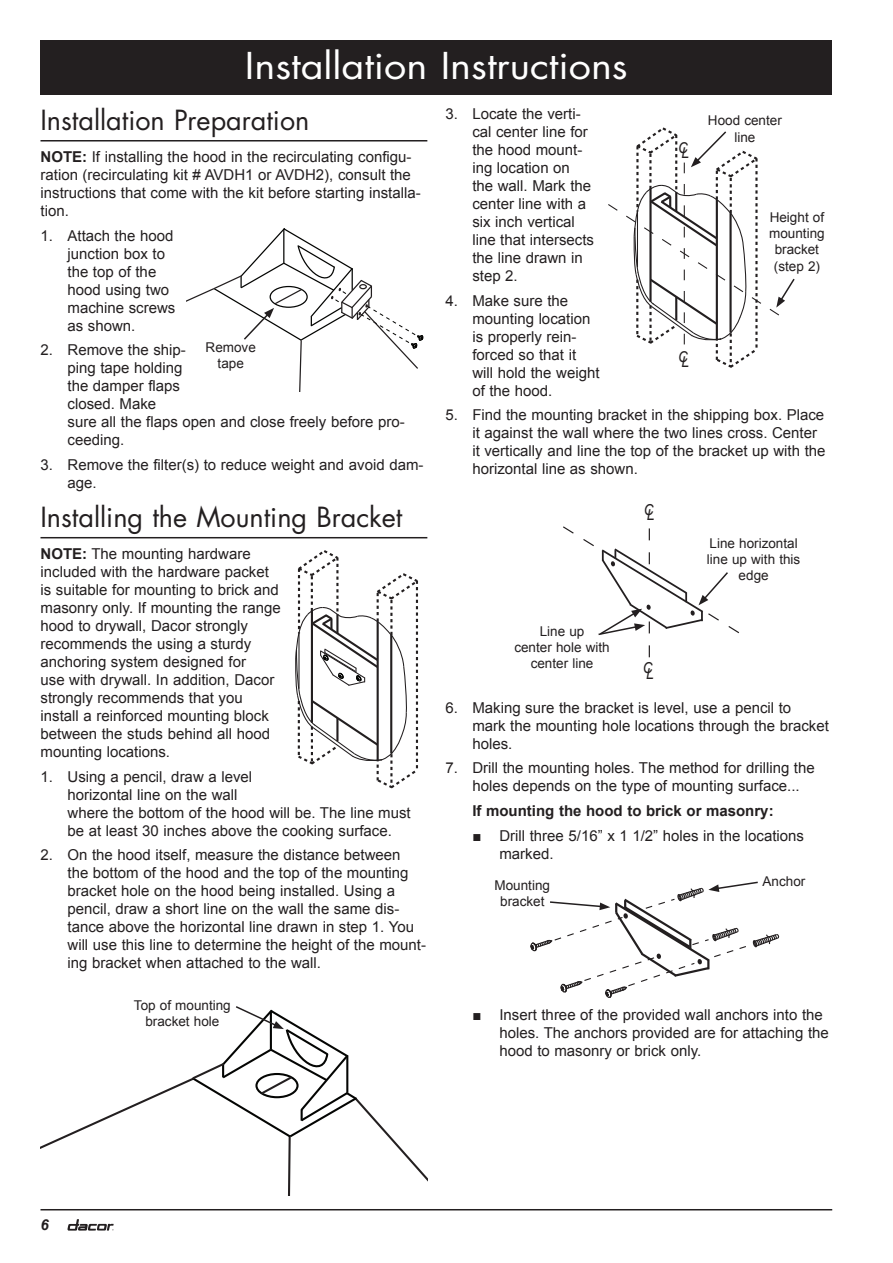
<style>
.page{position:relative;width:893px;height:1263px;background:#fff}
.page>*{position:absolute;margin:0;border:0;box-sizing:border-box;transform-origin:0 0}
.Heading_1__Non_TOC{font:36px "Futura Std";color:#fff;scale:1.1 1}
.Heading_2{font:27px "Futura Std";color:#231f20}
.Body{font:15px/18px "Arial";color:#231f20}
.Body_-_Indent{font:700 15px "Arial";color:#231f20}
.t1{font:italic 15px "Arial";color:#231f20;scale:.9 1}
.t2{font:italic 700 15px "Arial";color:#231f20}
.t3{font:italic 14.85px "Arial";color:#231f20;scale:.9 1}
.Legend_-_Center_9{font:13.5px/16.2px "Arial";color:#231f20;text-align:center}
.s1{font-weight:700}
</style>
<div class="page">
<svg style="left:68px;top:1219px;width:46px;height:11px"></svg>
<hr style="left:40px;top:1209px;width:792px;height:1px;background:#231f20">
<hr style="left:40px;top:140px;width:387px;height:1px;background:#231f20">
<hr style="left:40px;top:537px;width:387px;height:1px;background:#231f20">
<div style="left:40px;top:40px;width:792px;height:54px;background:#231f20"></div>
<svg style="left:608px;top:127px;width:187px;height:241px"></svg>
<svg style="left:563px;top:526px;width:176px;height:132px"></svg>
<svg style="left:530px;top:881px;width:249px;height:117px"></svg>
<svg style="left:295px;top:550px;width:123px;height:239px"></svg>
<svg style="left:40px;top:1006px;width:387px;height:189px"></svg>
<svg style="left:187px;top:228px;width:237px;height:164px"></svg>
<p class="Heading_1__Non_TOC" style="left:245px;top:43px;width:349px">Installation Instructions</p>
<p class="Heading_2" style="left:40px;top:103px;width:270px">Installation Preparation</p>
<p class="Body" style="left:40px;top:148px;width:382px"><span class="s1">NOTE:</span> If installing the hood in the recirculating configu&shy;ration (recirculating kit # AVDH1 or AVDH2), consult the instructions that come with the kit before starting installa&shy;tion.</p>
<p class="Body" style="left:68px;top:226px;width:109px;text-indent:-27px">1. Attach the hood junction box to the top of the hood using two machine screws as shown.</p>
<p class="Body" style="left:68px;top:341px;width:339px;text-indent:-27px">2. Remove the ship-<br>ping tape holding<br>the damper flaps<br>closed. Make<br>sure all the flaps open and close freely before pro&shy;ceeding.</p>
<p class="Body" style="left:68px;top:456px;width:358px;text-indent:-27px">3. Remove the filter(s) to reduce weight and avoid dam&shy;age.</p>
<p class="Heading_2" style="left:40px;top:500px;width:363px">Installing the Mounting Bracket</p>
<p class="Body" style="left:40px;top:545px;width:242px"><span class="s1">NOTE:</span> The mounting hardware included with the hardware packet is suitable for mounting to brick and masonry only. If mounting the range hood to drywall, Dacor strongly recommends the using a sturdy anchoring system designed for<br>use with drywall. In addition, Dacor strongly recommends that you install a reinforced mounting block between the studs behind all hood mounting locations.</p>
<p class="Body" style="left:68px;top:767px;width:345px;text-indent:-27px">1. Using a pencil, draw a level<br>horizontal line on the wall<br>where the bottom of the hood will be. The line must be at least 30 inches above the cooking surface.</p>
<p class="Body" style="left:68px;top:846px;width:360px;text-indent:-27px">2. On the hood itself, measure the distance between<br>the bottom of the hood and the top of the mounting bracket hole on the hood being installed. Using a pencil, draw a short line on the wall the same dis&shy;tance above the horizontal line drawn in step 1. You will use this line to determine the height of the mount&shy;ing bracket when attached to the wall.</p>
<p class="Legend_-_Center_9" style="left:206px;top:339px;width:52px">Remove tape</p>
<p class="Legend_-_Center_9" style="left:134px;top:997px;width:98px">Top of mounting bracket hole</p>
<p class="Body" style="left:472px;top:105px;width:123px;text-indent:-27px">3. Locate the verti&shy;cal center line for the hood mount&shy;ing location on the wall. Mark the center line with a six inch vertical line that intersects the line drawn in step 2.</p>
<p class="Body" style="left:472px;top:292px;width:129px;text-indent:-27px">4. Make sure the mounting location is properly rein&shy;forced so that it will hold the weight of the hood.</p>
<p class="Body" style="left:472px;top:406px;width:355px;text-indent:-27px">5. Find the mounting bracket in the shipping box. Place it against the wall where the two lines cross. Center it vertically and line the top of the bracket up with the horizontal line as shown.</p>
<p class="Legend_-_Center_9" style="left:708px;top:113px;width:75px">Hood center line</p>
<p class="t3" style="left:678px;top:141px;width:13px">CL</p>
<p class="Legend_-_Center_9" style="left:769px;top:209px;width:57px">Height of mounting bracket (step 2)</p>
<p class="t3" style="left:678px;top:350px;width:13px">CL</p>
<p class="t1" style="left:644px;top:503px;width:13px">CL</p>
<p class="Legend_-_Center_9" style="left:514px;top:623px;width:97px">Line up<br>center hole with center line</p>
<p class="t1" style="left:643px;top:661px;width:13px">CL</p>
<p class="Legend_-_Center_9" style="left:707px;top:535px;width:95px">Line horizontal line up with this edge</p>
<p class="Body" style="left:472px;top:698px;width:358px;text-indent:-27px">6. Making sure the bracket is level, use a pencil to<br>mark the mounting hole locations through the bracket holes.</p>
<p class="Body" style="left:472px;top:759px;width:344px;text-indent:-27px">7. Drill the mounting holes. The method for drilling the holes depends on the type of mounting surface...</p>
<p class="Body_-_Indent" style="left:472px;top:801px;width:303px">If mounting the hood to brick or masonry:</p>
<p class="Body" style="left:499px;top:827px;width:306px;text-indent:-27px">■ Drill three 5/16” x 1 1/2” holes in the locations marked.</p>
<p class="Legend_-_Center_9" style="left:494px;top:877px;width:57px">Mounting bracket</p>
<p class="Legend_-_Center_9" style="left:763px;top:874px;width:44px">Anchor</p>
<p class="Body" style="left:499px;top:1006px;width:331px;text-indent:-27px">■ Insert three of the provided wall anchors into the holes. The anchors provided are for attaching the hood to masonry or brick only.</p>
<p class="t2" style="left:40px;top:1215px;width:10px">6</p>
</div>
